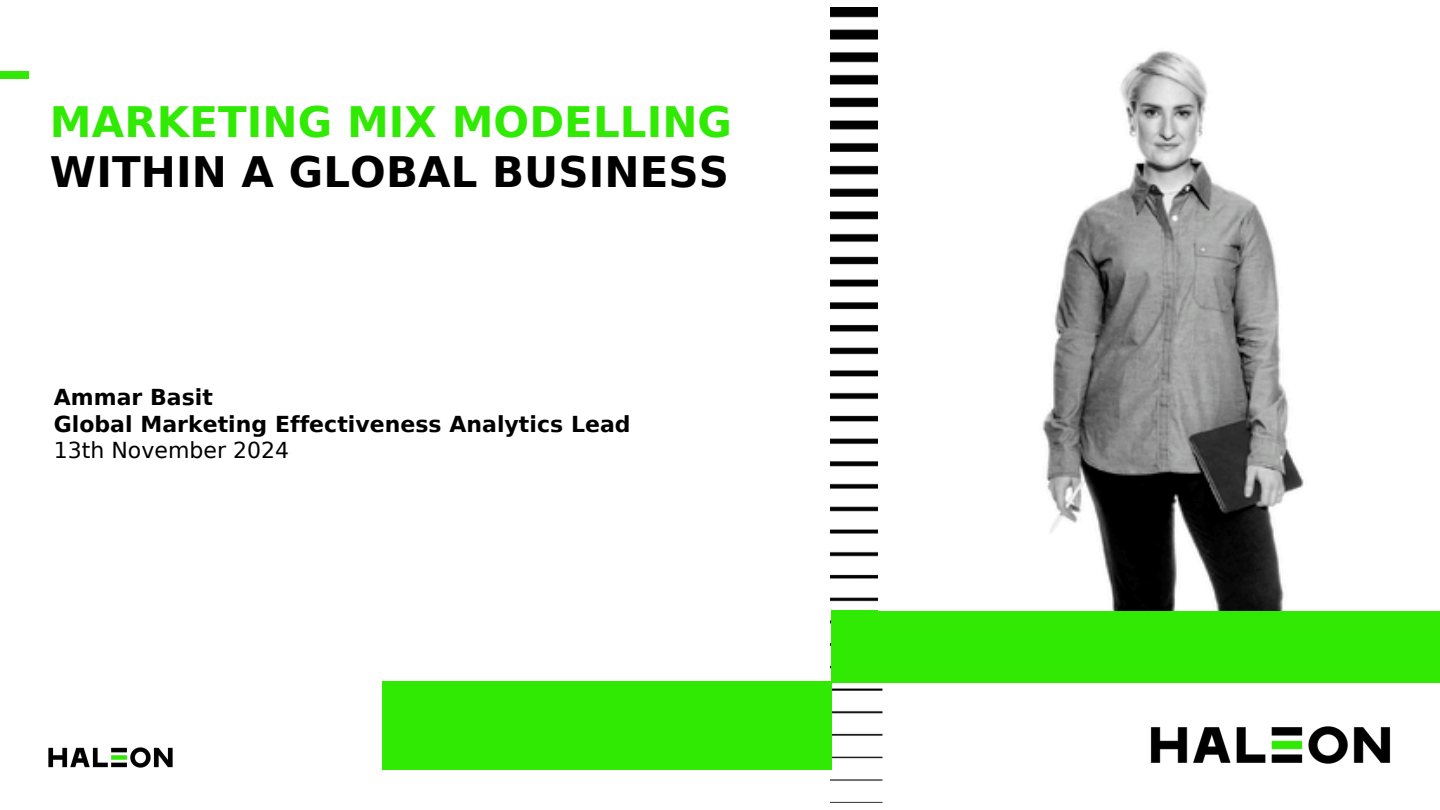
<style>
.page{position:relative;width:1440px;height:810px;background:#fff}
.page>*{position:absolute;margin:0;border:0;box-sizing:border-box;transform-origin:0 0}
.t1{font:700 42px/50.2px "DejaVu Sans";color:#30ea03}
.t2{font:700 22px "DejaVu Sans";color:#000}
.t3{font:22px "DejaVu Sans";color:#000}
.s1{color:#000}
</style>
<div class="page">
<img style="left:48px;top:747px;width:125px;height:21px">
<div style="left:0;top:71px;width:28px;height:8px;background:#30ea03"></div>
<img style="left:830px;top:7px;width:53px;height:796px">
<div style="left:382px;top:682px;width:449px;height:88px;background:#30ea03"></div>
<img style="left:1150px;top:726px;width:241px;height:38px">
<div style="left:831px;top:610px;width:609px;height:72px;background:#30ea03"></div>
<img style="left:878px;top:7px;width:426px;height:603px">
<p class="t1" style="left:50px;top:97px;width:684px">MARKETING MIX MODELLING<br><span class="s1">WITHIN A GLOBAL BUSINESS</span></p>
<p class="t2" style="left:54px;top:385px;width:161px">Ammar Basit</p>
<p class="t2" style="left:54px;top:411px;width:578px">Global Marketing Effectiveness Analytics Lead</p>
<p class="t3" style="left:54px;top:437px;width:237px">13th November 2024</p>
</div>
